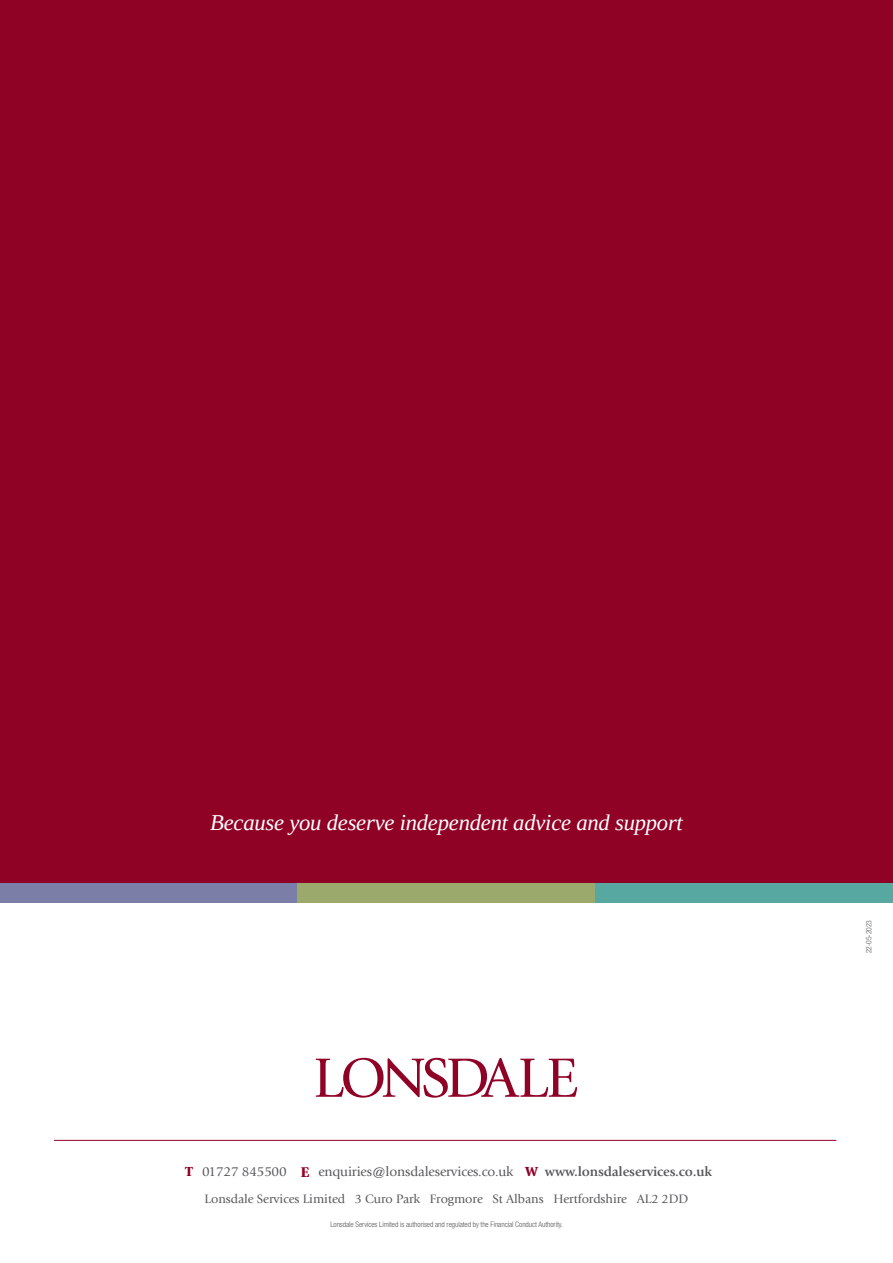
<style>
.page{position:relative;width:893px;height:1263px;background:#fff}
.page>*{position:absolute;margin:0;border:0;box-sizing:border-box;transform-origin:0 0}
.t1{font:italic 22.65px "Tinos";letter-spacing:-.01em;color:#fff}
.t2{font:13.8px "Giovanni Std";letter-spacing:-.01em;color:#57585a}
.t3{font:12.75px "Giovanni Std";letter-spacing:-.005em;color:#57585a}
.t4{font:300 condensed 7.5px "Helvetica Neue LT Std";letter-spacing:-.01em;color:#57585a}
.s1{font-weight:900;color:#900126}
.s2{font-weight:900;font-size:14.7px;color:#900126}
.s3{font-weight:700}
</style>
<div class="page">
<div style="left:0;top:0;width:893px;height:883px;background:#900126"></div>
<svg style="left:316px;top:1058px;width:261px;height:40px"></svg>
<div style="left:0;top:883px;width:298px;height:19px;background:#7b7fa8"></div>
<div style="left:298px;top:883px;width:297px;height:19px;background:#9ba96d"></div>
<div style="left:595px;top:883px;width:298px;height:19px;background:#57a8a0"></div>
<hr style="left:54px;top:1140px;width:782px;height:1px;background:#900126">
<h1 class="t1" style="left:210px;top:808px;width:474px">Because you deserve independent advice and support</h1>
<h2 class="t2" style="left:185px;top:1164px;width:529px"><span class="s1">T</span> 01727 845500 <span class="s2">E</span> enquiries@lonsdaleservices.co.uk <span class="s1">W</span> <span class="s3">www.lonsdaleservices.co.uk</span></h2>
<h3 class="t3" style="left:205px;top:1191px;width:485px">Lonsdale Services Limited 3 Curo Park Frogmore St Albans Hertfordshire AL2 2DD</h3>
<p class="t4" style="left:330px;top:1220px;width:234px">Lonsdale Services Limited is authorised and regulated by the Financial Conduct Authority.</p>
<p class="t4" style="left:865px;top:953px;width:35px;rotate:-90deg">22-05-2023</p>
</div>
